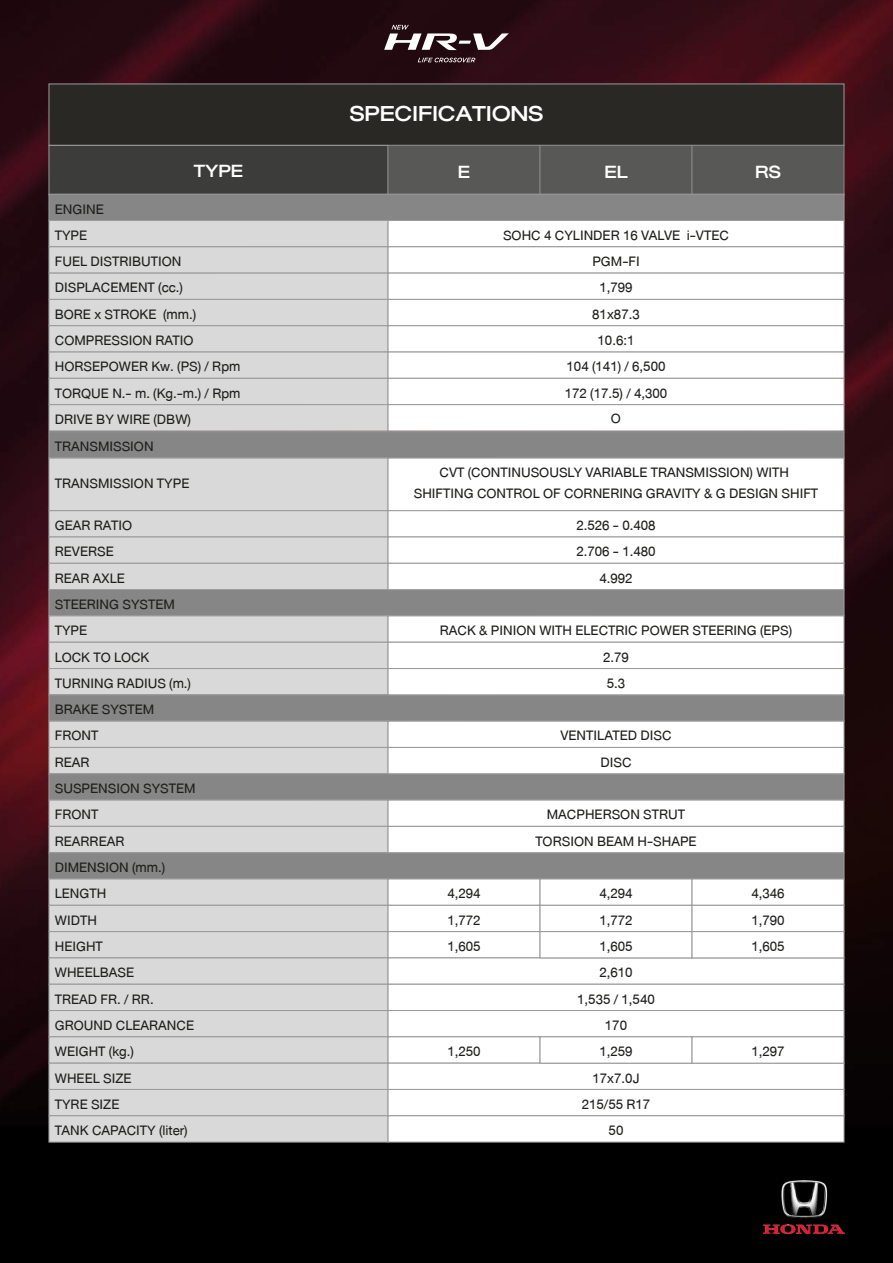
<style>
.page{position:relative;width:893px;height:1263px;background:#fff}
.page>*{position:absolute;margin:0;border:0;box-sizing:border-box;transform-origin:0 0}
.t1{font:500 expanded 33px "DB Heavent";color:#fff}
.t2{font:500 expanded 27px "DB Heavent";color:#fff}
.t3{font:19.65px "DB Heavent";color:#1d1e1c}
.t4{font:19.5px/26.2px "DB Heavent";color:#1e1e1c;text-align:center}
</style>
<div class="page">
<img style="left:0;top:0;width:893px;height:1263px">
<svg style="left:418px;top:58px;width:57px;height:4px"></svg>
<svg style="left:384px;top:25px;width:125px;height:25px"></svg>
<div style="left:49px;top:83px;width:795px;height:63px;background:#2a2824"></div>
<div style="left:49px;top:145px;width:339px;height:50px;background:#3c3c3b;border:1px solid #9c9b9b"></div>
<div style="left:388px;top:145px;width:152px;height:50px;background:#585856;border:1px solid #868686"></div>
<div style="left:540px;top:145px;width:152px;height:50px;background:#585856;border:1px solid #868686"></div>
<div style="left:692px;top:145px;width:152px;height:50px;background:#585856;border:1px solid #868686"></div>
<div style="left:48px;top:194px;width:796px;height:27px;background:#868686;border:1px solid #9c9b9b"></div>
<div style="left:48px;top:220px;width:341px;height:27px;background:#d9d9d9;border:1px solid #9c9b9b"></div>
<div style="left:48px;top:246px;width:341px;height:28px;background:#d9d9d9;border:1px solid #9c9b9b"></div>
<div style="left:48px;top:273px;width:341px;height:27px;background:#d9d9d9;border:1px solid #9c9b9b"></div>
<div style="left:48px;top:299px;width:341px;height:27px;background:#d9d9d9;border:1px solid #9c9b9b"></div>
<div style="left:48px;top:325px;width:341px;height:27px;background:#d9d9d9;border:1px solid #9c9b9b"></div>
<div style="left:48px;top:351px;width:341px;height:28px;background:#d9d9d9;border:1px solid #9c9b9b"></div>
<div style="left:48px;top:378px;width:341px;height:27px;background:#d9d9d9;border:1px solid #9c9b9b"></div>
<div style="left:48px;top:404px;width:341px;height:27px;background:#d9d9d9;border:1px solid #9c9b9b"></div>
<div style="left:48px;top:431px;width:796px;height:28px;background:#868686;border:1px solid #9c9b9b"></div>
<div style="left:48px;top:457px;width:341px;height:54px;background:#d9d9d9;border:1px solid #9c9b9b"></div>
<div style="left:48px;top:510px;width:341px;height:27px;background:#d9d9d9;border:1px solid #9c9b9b"></div>
<div style="left:48px;top:536px;width:341px;height:28px;background:#d9d9d9;border:1px solid #9c9b9b"></div>
<div style="left:48px;top:563px;width:341px;height:27px;background:#d9d9d9;border:1px solid #9c9b9b"></div>
<div style="left:48px;top:589px;width:796px;height:27px;background:#868686;border:1px solid #9c9b9b"></div>
<div style="left:48px;top:615px;width:341px;height:28px;background:#d9d9d9;border:1px solid #9c9b9b"></div>
<div style="left:48px;top:642px;width:341px;height:27px;background:#d9d9d9;border:1px solid #9c9b9b"></div>
<div style="left:48px;top:668px;width:341px;height:27px;background:#d9d9d9;border:1px solid #9c9b9b"></div>
<div style="left:48px;top:694px;width:796px;height:28px;background:#868686;border:1px solid #9c9b9b"></div>
<div style="left:48px;top:721px;width:341px;height:27px;background:#d9d9d9;border:1px solid #9c9b9b"></div>
<div style="left:48px;top:747px;width:341px;height:27px;background:#d9d9d9;border:1px solid #9c9b9b"></div>
<div style="left:48px;top:773px;width:796px;height:27px;background:#868686;border:1px solid #9c9b9b"></div>
<div style="left:48px;top:799px;width:341px;height:28px;background:#d9d9d9;border:1px solid #9c9b9b"></div>
<div style="left:48px;top:826px;width:341px;height:27px;background:#d9d9d9;border:1px solid #9c9b9b"></div>
<div style="left:48px;top:852px;width:796px;height:27px;background:#868686;border:1px solid #9c9b9b"></div>
<div style="left:48px;top:878px;width:341px;height:28px;background:#d9d9d9;border:1px solid #9c9b9b"></div>
<div style="left:48px;top:905px;width:341px;height:27px;background:#d9d9d9;border:1px solid #9c9b9b"></div>
<div style="left:48px;top:931px;width:341px;height:27px;background:#d9d9d9;border:1px solid #9c9b9b"></div>
<div style="left:48px;top:957px;width:341px;height:28px;background:#d9d9d9;border:1px solid #9c9b9b"></div>
<div style="left:48px;top:984px;width:341px;height:27px;background:#d9d9d9;border:1px solid #9c9b9b"></div>
<div style="left:48px;top:1010px;width:341px;height:27px;background:#d9d9d9;border:1px solid #9c9b9b"></div>
<div style="left:48px;top:1036px;width:341px;height:28px;background:#d9d9d9;border:1px solid #9c9b9b"></div>
<div style="left:48px;top:1063px;width:341px;height:27px;background:#d9d9d9;border:1px solid #9c9b9b"></div>
<div style="left:48px;top:1089px;width:341px;height:27px;background:#d9d9d9;border:1px solid #9c9b9b"></div>
<div style="left:48px;top:1115px;width:341px;height:27px;background:#d9d9d9;border:1px solid #9c9b9b"></div>
<div style="left:387px;top:220px;width:457px;height:27px;background:#fff;border:1px solid #9c9b9b"></div>
<div style="left:387px;top:246px;width:457px;height:28px;background:#fff;border:1px solid #9c9b9b"></div>
<div style="left:387px;top:273px;width:457px;height:27px;background:#fff;border:1px solid #9c9b9b"></div>
<div style="left:387px;top:299px;width:457px;height:27px;background:#fff;border:1px solid #9c9b9b"></div>
<div style="left:387px;top:325px;width:457px;height:27px;background:#fff;border:1px solid #9c9b9b"></div>
<div style="left:387px;top:351px;width:457px;height:28px;background:#fff;border:1px solid #9c9b9b"></div>
<div style="left:387px;top:378px;width:457px;height:27px;background:#fff;border:1px solid #9c9b9b"></div>
<div style="left:387px;top:404px;width:457px;height:27px;background:#fff;border:1px solid #9c9b9b"></div>
<div style="left:387px;top:457px;width:457px;height:54px;background:#fff;border:1px solid #9c9b9b"></div>
<div style="left:387px;top:510px;width:457px;height:27px;background:#fff;border:1px solid #9c9b9b"></div>
<div style="left:387px;top:536px;width:457px;height:28px;background:#fff;border:1px solid #9c9b9b"></div>
<div style="left:387px;top:563px;width:457px;height:27px;background:#fff;border:1px solid #9c9b9b"></div>
<div style="left:387px;top:615px;width:457px;height:28px;background:#fff;border:1px solid #9c9b9b"></div>
<div style="left:387px;top:642px;width:457px;height:27px;background:#fff;border:1px solid #9c9b9b"></div>
<div style="left:387px;top:668px;width:457px;height:27px;background:#fff;border:1px solid #9c9b9b"></div>
<div style="left:387px;top:721px;width:457px;height:27px;background:#fff;border:1px solid #9c9b9b"></div>
<div style="left:387px;top:747px;width:457px;height:27px;background:#fff;border:1px solid #9c9b9b"></div>
<div style="left:387px;top:799px;width:457px;height:28px;background:#fff;border:1px solid #9c9b9b"></div>
<div style="left:387px;top:826px;width:457px;height:27px;background:#fff;border:1px solid #9c9b9b"></div>
<div style="left:387px;top:878px;width:154px;height:28px;background:#fff;border:1px solid #9c9b9b"></div>
<div style="left:387px;top:905px;width:154px;height:27px;background:#fff;border:1px solid #9c9b9b"></div>
<div style="left:387px;top:931px;width:154px;height:27px;background:#fff;border:1px solid #9c9b9b"></div>
<div style="left:387px;top:957px;width:457px;height:28px;background:#fff;border:1px solid #9c9b9b"></div>
<div style="left:387px;top:984px;width:457px;height:27px;background:#fff;border:1px solid #9c9b9b"></div>
<div style="left:387px;top:1010px;width:457px;height:27px;background:#fff;border:1px solid #9c9b9b"></div>
<div style="left:387px;top:1036px;width:154px;height:28px;background:#fff;border:1px solid #9c9b9b"></div>
<div style="left:387px;top:1063px;width:457px;height:27px;background:#fff;border:1px solid #9c9b9b"></div>
<div style="left:387px;top:1089px;width:457px;height:27px;background:#fff;border:1px solid #9c9b9b"></div>
<div style="left:387px;top:1115px;width:457px;height:27px;background:#fff;border:1px solid #9c9b9b"></div>
<div style="left:539px;top:878px;width:153px;height:28px;background:#fff;border:1px solid #9c9b9b"></div>
<div style="left:539px;top:905px;width:153px;height:27px;background:#fff;border:1px solid #9c9b9b"></div>
<div style="left:539px;top:931px;width:153px;height:27px;background:#fff;border:1px solid #9c9b9b"></div>
<div style="left:539px;top:1036px;width:153px;height:28px;background:#fff;border:1px solid #9c9b9b"></div>
<div style="left:691px;top:878px;width:153px;height:28px;background:#fff;border:1px solid #9c9b9b"></div>
<div style="left:691px;top:905px;width:153px;height:27px;background:#fff;border:1px solid #9c9b9b"></div>
<div style="left:691px;top:931px;width:153px;height:27px;background:#fff;border:1px solid #9c9b9b"></div>
<div style="left:691px;top:1036px;width:153px;height:28px;background:#fff;border:1px solid #9c9b9b"></div>
<img style="left:763px;top:1181px;width:81px;height:52px">
<h1 class="t1" style="left:350px;top:95px;width:195px">SPECIFICATIONS</h1>
<h2 class="t2" style="left:194px;top:156px;width:51px">TYPE</h2>
<h2 class="t2" style="left:458px;top:157px;width:14px">E</h2>
<h2 class="t2" style="left:604px;top:157px;width:25px">EL</h2>
<h2 class="t2" style="left:755px;top:157px;width:27px">RS</h2>
<p class="t3" style="left:55px;top:198px;width:51px">ENGINE</p>
<p class="t4" style="left:55px;top:222px;width:34px">TYPE</p>
<p class="t4" style="left:503px;top:222px;width:227px">SOHC 4 CYLINDER 16 VALVE i-VTEC<br>PGM-FI<br>1,799<br>81x87.3<br>10.6:1<br>104 (141) / 6,500<br>172 (17.5) / 4,300</p>
<p class="t4" style="left:55px;top:248px;width:187px;text-align:left">FUEL DISTRIBUTION<br>DISPLACEMENT (cc.)<br>BORE x STROKE (mm.)<br>COMPRESSION RATIO<br>HORSEPOWER Kw. (PS) / Rpm<br>TORQUE N.- m. (Kg.-m.) / Rpm<br>DRIVE BY WIRE (DBW)<br>TRANSMISSION</p>
<p class="t4" style="left:55px;top:462px;width:136px;line-height:42.2px;text-align:left">TRANSMISSION TYPE<br>GEAR RATIO</p>
<p class="t4" style="left:55px;top:538px;width:142px;text-align:left">REVERSE<br>REAR AXLE<br>STEERING SYSTEM<br>TYPE<br>LOCK TO LOCK<br>TURNING RADIUS (m.)<br>BRAKE SYSTEM<br>FRONT<br>REAR<br>SUSPENSION SYSTEM<br>FRONT<br>REARREAR<br>DIMENSION (mm.)<br>LENGTH</p>
<p class="t4" style="left:611px;top:405px;width:12px">O</p>
<p class="t4" style="left:414px;top:462px;width:406px;line-height:20.7px">CVT (CONTINUSOUSLY VARIABLE TRANSMISSION) WITH<br>SHIFTING CONTROL OF CORNERING GRAVITY &amp; G DESIGN SHIFT</p>
<p class="t4" style="left:576px;top:512px;width:81px">2.526 - 0.408<br>2.706 - 1.480<br>4.992</p>
<p class="t4" style="left:440px;top:617px;width:354px">RACK &amp; PINION WITH ELECTRIC POWER STEERING (EPS)<br>2.79<br>5.3</p>
<p class="t4" style="left:560px;top:723px;width:113px">VENTILATED DISC<br>DISC</p>
<p class="t4" style="left:535px;top:802px;width:163px">MACPHERSON STRUT<br>TORSION BEAM H-SHAPE</p>
<p class="t4" style="left:447px;top:880px;width:35px">4,294</p>
<p class="t4" style="left:599px;top:880px;width:35px">4,294</p>
<p class="t4" style="left:751px;top:880px;width:35px">4,346</p>
<p class="t4" style="left:447px;top:907px;width:35px">1,772</p>
<p class="t4" style="left:599px;top:907px;width:35px">1,772</p>
<p class="t4" style="left:751px;top:907px;width:35px">1,790</p>
<p class="t4" style="left:447px;top:933px;width:35px">1,605</p>
<p class="t4" style="left:577px;top:933px;width:79px">1,605<br>2,610<br>1,535 / 1,540<br>170</p>
<p class="t4" style="left:751px;top:933px;width:35px">1,605</p>
<p class="t4" style="left:447px;top:1038px;width:35px">1,250</p>
<p class="t4" style="left:582px;top:1038px;width:70px">1,259<br>17x7.0J<br>215/55 R17<br>50</p>
<p class="t4" style="left:751px;top:1038px;width:35px">1,297</p>
<p class="t4" style="left:55px;top:907px;width:141px;text-align:left">WIDTH<br>HEIGHT<br>WHEELBASE<br>TREAD FR. / RR.<br>GROUND CLEARANCE<br>WEIGHT (kg.)<br>WHEEL SIZE<br>TYRE SIZE<br>TANK CAPACITY (liter)</p>
</div>
